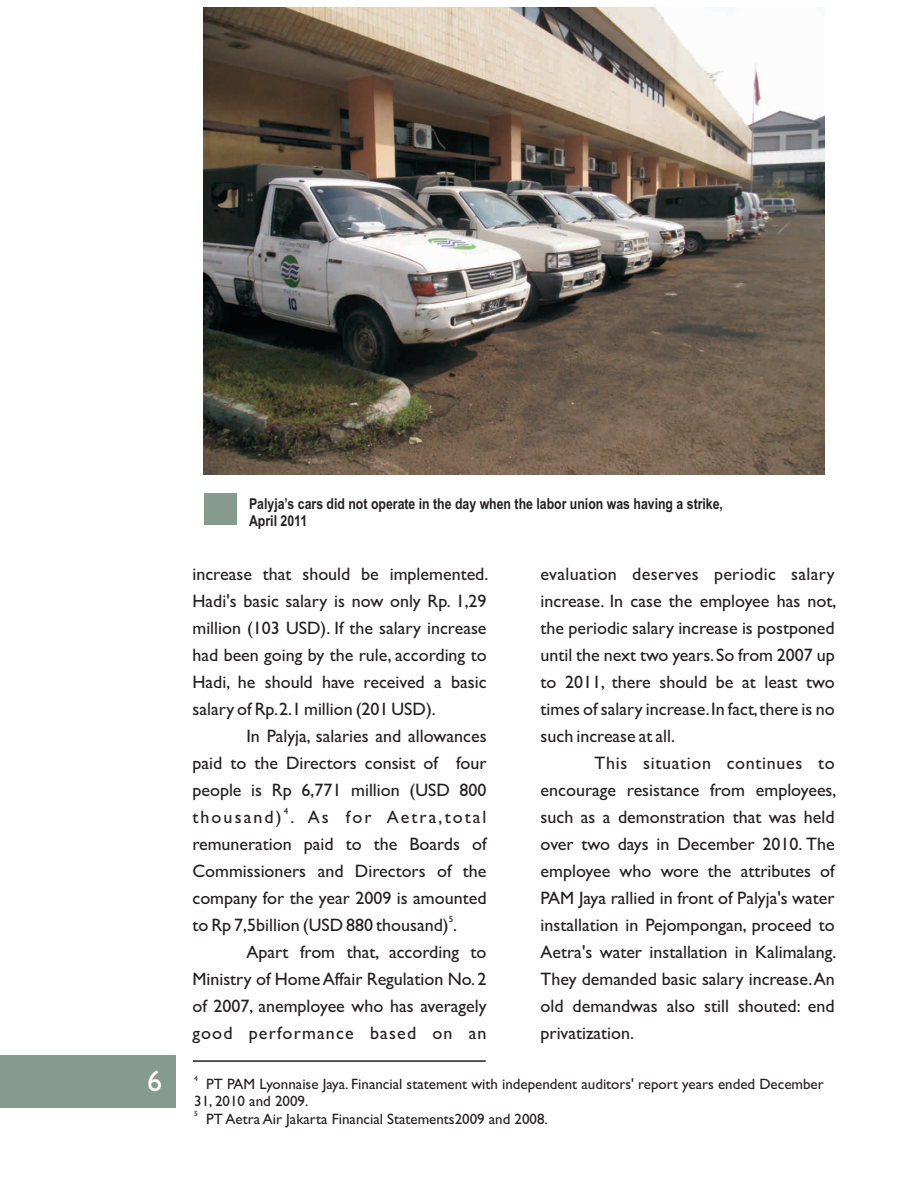
<style>
.page{position:relative;width:918px;height:1188px;background:#fff}
.page>*{position:absolute;margin:0;border:0;box-sizing:border-box;transform-origin:0 0}
.t1{font:30px "Gill Sans";color:#fff}
.t2{font:18px "Gill Sans";color:#231f20}
.t3{font:18px "Gill Sans";letter-spacing:.02em;color:#231f20}
.t4{font:18px "Gill Sans";letter-spacing:.115em;color:#231f20}
.t5{font:18px "Gill Sans";letter-spacing:.04em;color:#231f20}
.t6{font:18px "Gill Sans";letter-spacing:.065em;color:#231f20}
.t7{font:15px/17.4px "Gill Sans";color:#231f20}
.t8{font:700 15px/17.1px "Arial Narrow";color:#231f20}
.t9{font:9px "Gill Sans";color:#231f20}
.t10{font:7.5px "Gill Sans";color:#231f20}
</style>
<div class="page">
<div style="left:1px;top:1055px;width:175px;height:52px;background:#869b8f"></div>
<div style="left:204px;top:493px;width:33px;height:31px;background:#869b8f"></div>
<img style="left:203px;top:8px;width:622px;height:466px">
<hr style="left:193px;top:1060px;width:293px;height:2px;background:#231f20">
<h1 class="t1" style="left:147px;top:1070px;width:16px">6</h1>
<p class="t8" style="left:249px;top:496px;width:475px">Palyja’s cars did not operate in the day when the labor union was having a strike,<br>April 2011</p>
<p class="t2" style="left:193px;top:568px;width:297px">increase that should be implemented.</p>
<p class="t3" style="left:541px;top:568px;width:296px">evaluation deserves periodic salary</p>
<p class="t2" style="left:192px;top:595px;width:296px">Hadi's basic salary is now only Rp. 1,29</p>
<p class="t2" style="left:541px;top:595px;width:297px">increase. In case the employee has not,</p>
<p class="t2" style="left:192px;top:622px;width:296px">million (103 USD). If the salary increase</p>
<p class="t2" style="left:541px;top:622px;width:296px">the periodic salary increase is postponed</p>
<p class="t2" style="left:192px;top:649px;width:296px">had been going by the rule, according to</p>
<p class="t2" style="left:541px;top:649px;width:296px">until the next two years.So from 2007 up</p>
<p class="t2" style="left:192px;top:676px;width:296px">Hadi, he should have received a basic</p>
<p class="t2" style="left:541px;top:676px;width:296px">to 2011, there should be at least two</p>
<p class="t2" style="left:192px;top:703px;width:245px">salary of Rp.2.1 million (201 USD).</p>
<p class="t2" style="left:541px;top:703px;width:296px">times of salary increase.In fact,there is no</p>
<p class="t2" style="left:246px;top:730px;width:242px">In Palyja, salaries and allowances</p>
<p class="t2" style="left:541px;top:730px;width:136px">such increase at all.</p>
<p class="t2" style="left:192px;top:757px;width:296px">paid to the Directors consist of four</p>
<p class="t5" style="left:595px;top:757px;width:242px">This situation continues to</p>
<p class="t2" style="left:192px;top:784px;width:296px">people is Rp 6,771 million (USD 800</p>
<p class="t2" style="left:541px;top:784px;width:297px">encourage resistance from employees,</p>
<p class="t9" style="left:284px;top:808px;width:6px">4</p>
<p class="t4" style="left:192px;top:811px;width:296px">thousand) . As for Aetra,total</p>
<p class="t2" style="left:541px;top:811px;width:296px">such as a demonstration that was held</p>
<p class="t2" style="left:192px;top:838px;width:296px">remuneration paid to the Boards of</p>
<p class="t2" style="left:541px;top:838px;width:296px">over two days in December 2010. The</p>
<p class="t2" style="left:192px;top:865px;width:296px">Commissioners and Directors of the</p>
<p class="t2" style="left:541px;top:865px;width:296px">employee who wore the attributes of</p>
<p class="t2" style="left:192px;top:892px;width:296px">company for the year 2009 is amounted</p>
<p class="t2" style="left:541px;top:892px;width:296px">PAM Jaya rallied in front of Palyja's water</p>
<p class="t9" style="left:449px;top:916px;width:6px">5</p>
<p class="t2" style="left:192px;top:919px;width:266px">to Rp 7,5billion (USD 880 thousand) .</p>
<p class="t2" style="left:541px;top:919px;width:296px">installation in Pejompongan, proceed to</p>
<p class="t2" style="left:246px;top:946px;width:242px">Apart from that, according to</p>
<p class="t2" style="left:541px;top:946px;width:297px">Aetra's water installation in Kalimalang.</p>
<p class="t2" style="left:192px;top:973px;width:296px">Ministry of Home Affair Regulation No. 2</p>
<p class="t2" style="left:541px;top:973px;width:296px">They demanded basic salary increase.An</p>
<p class="t2" style="left:192px;top:1000px;width:296px">of 2007, anemployee who has averagely</p>
<p class="t2" style="left:541px;top:1000px;width:296px">old demandwas also still shouted: end</p>
<p class="t6" style="left:192px;top:1027px;width:296px">good performance based on an</p>
<p class="t2" style="left:541px;top:1027px;width:95px">privatization.</p>
<p class="t10" style="left:194px;top:1076px;width:5px">4</p>
<p class="t7" style="left:194px;top:1076px;width:631px;text-indent:12px">PT PAM Lyonnaise Jaya. Financial statement with independent auditors' report years ended December<br>31, 2010 and 2009.</p>
<p class="t10" style="left:194px;top:1111px;width:5px">5</p>
<p class="t7" style="left:206px;top:1112px;width:343px">PT Aetra Air Jakarta Financial Statements2009 and 2008.</p>
</div>
